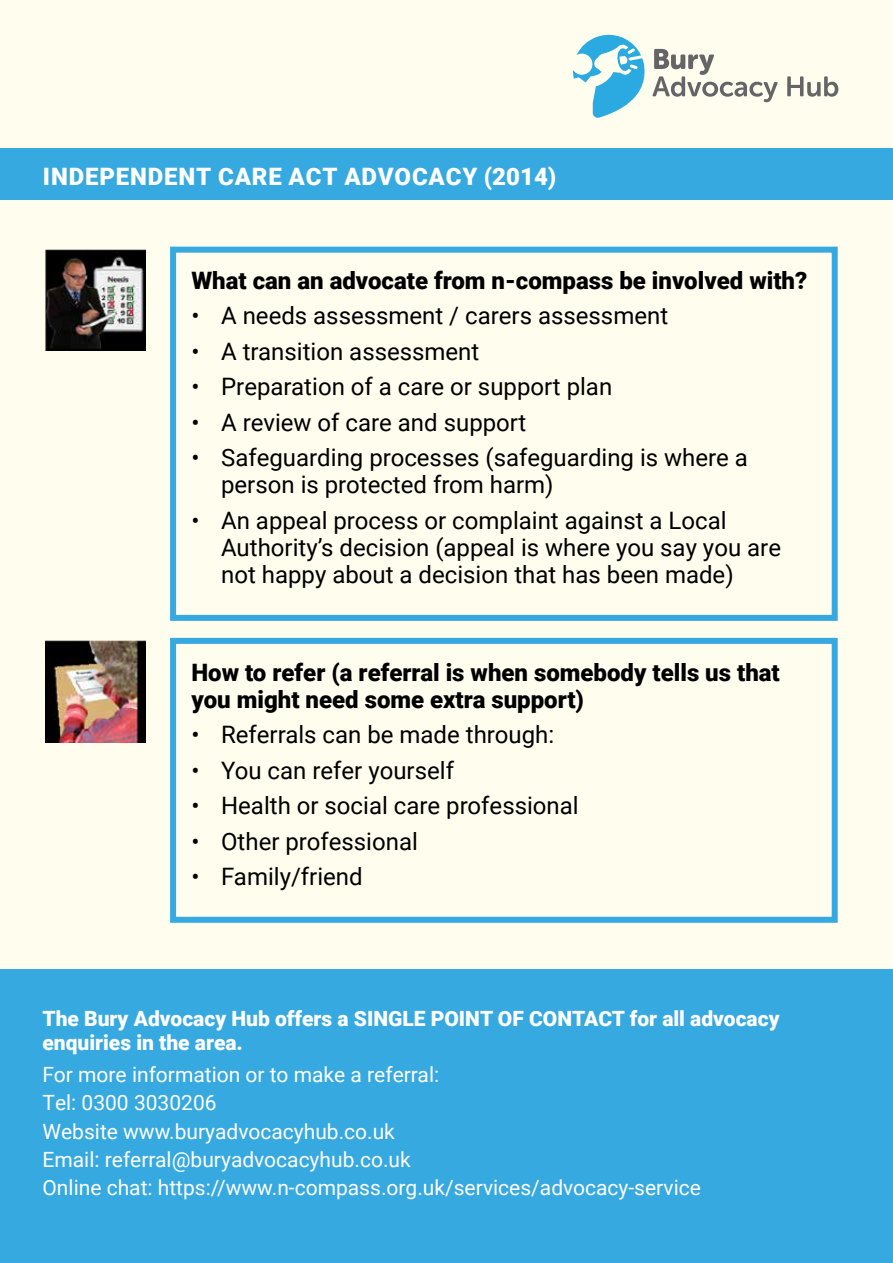
<style>
.page{position:relative;width:893px;height:1263px;background:#fffdee}
.page>*{position:absolute;margin:0;border:0;box-sizing:border-box;transform-origin:0 0}
.t1{font:24px/27px "Roboto";color:#000}
.t2{font:900 24px/27px "Roboto";color:#000}
.t3{font:900 24px "Roboto";letter-spacing:.035em;color:#fff}
.t4{font:21px/28.2px "Roboto";color:#fff}
.t5{font:900 21px/24px "Roboto";color:#fff}
</style>
<div class="page">
<div style="left:0;top:149px;width:893px;height:51px;background:#36a9e1"></div>
<div style="left:0;top:969px;width:893px;height:294px;background:#36a9e1"></div>
<img style="left:45px;top:250px;width:101px;height:100px">
<img style="left:45px;top:641px;width:101px;height:101px">
<div style="left:170px;top:247px;width:668px;height:374px;border:6px solid #36a9e1"></div>
<div style="left:170px;top:638px;width:668px;height:285px;border:6px solid #36a9e1"></div>
<svg style="left:652px;top:49px;width:126px;height:53px"></svg>
<svg style="left:787px;top:76px;width:51px;height:21px"></svg>
<svg style="left:573px;top:35px;width:71px;height:83px"></svg>
<p class="t3" style="left:43px;top:159px;width:515px">INDEPENDENT CARE ACT ADVOCACY (2014)</p>
<p class="t2" style="left:191px;top:266px;width:617px">What can an advocate from n-compass be involved with?</p>
<p class="t1" style="left:191px;top:301px;width:478px">• A needs assessment / carers assessment</p>
<p class="t1" style="left:191px;top:337px;width:290px">• A transition assessment</p>
<p class="t1" style="left:191px;top:372px;width:422px">• Preparation of a care or support plan</p>
<p class="t1" style="left:191px;top:408px;width:337px">• A review of care and support</p>
<p class="t1" style="left:221px;top:443px;width:528px;text-indent:-30px">• Safeguarding processes (safeguarding is where a person is protected from harm)</p>
<p class="t1" style="left:221px;top:506px;width:561px;text-indent:-30px">• An appeal process or complaint against a Local<br>Authority’s decision (appeal is where you say you are not happy about a decision that has been made)</p>
<p class="t2" style="left:191px;top:658px;width:590px">How to refer (a referral is when somebody tells us that you might need some extra support)</p>
<p class="t1" style="left:191px;top:720px;width:364px">• Referrals can be made through:</p>
<p class="t1" style="left:191px;top:756px;width:264px">• You can refer yourself</p>
<p class="t1" style="left:191px;top:791px;width:389px">• Health or social care professional</p>
<p class="t1" style="left:191px;top:827px;width:228px">• Other professional</p>
<p class="t1" style="left:191px;top:862px;width:173px">• Family/friend</p>
<p class="t5" style="left:43px;top:1005px;width:739px">The Bury Advocacy Hub offers a SINGLE POINT OF CONTACT for all advocacy enquiries in the area.</p>
<p class="t4" style="left:43px;top:1060px;width:660px">For more information or to make a referral:<br>Tel: 0300 3030206<br>Website www.buryadvocacyhub.co.uk<br>Email: referral@buryadvocacyhub.co.uk<br>Online chat: https://www.n-compass.org.uk/services/advocacy-service</p>
</div>
